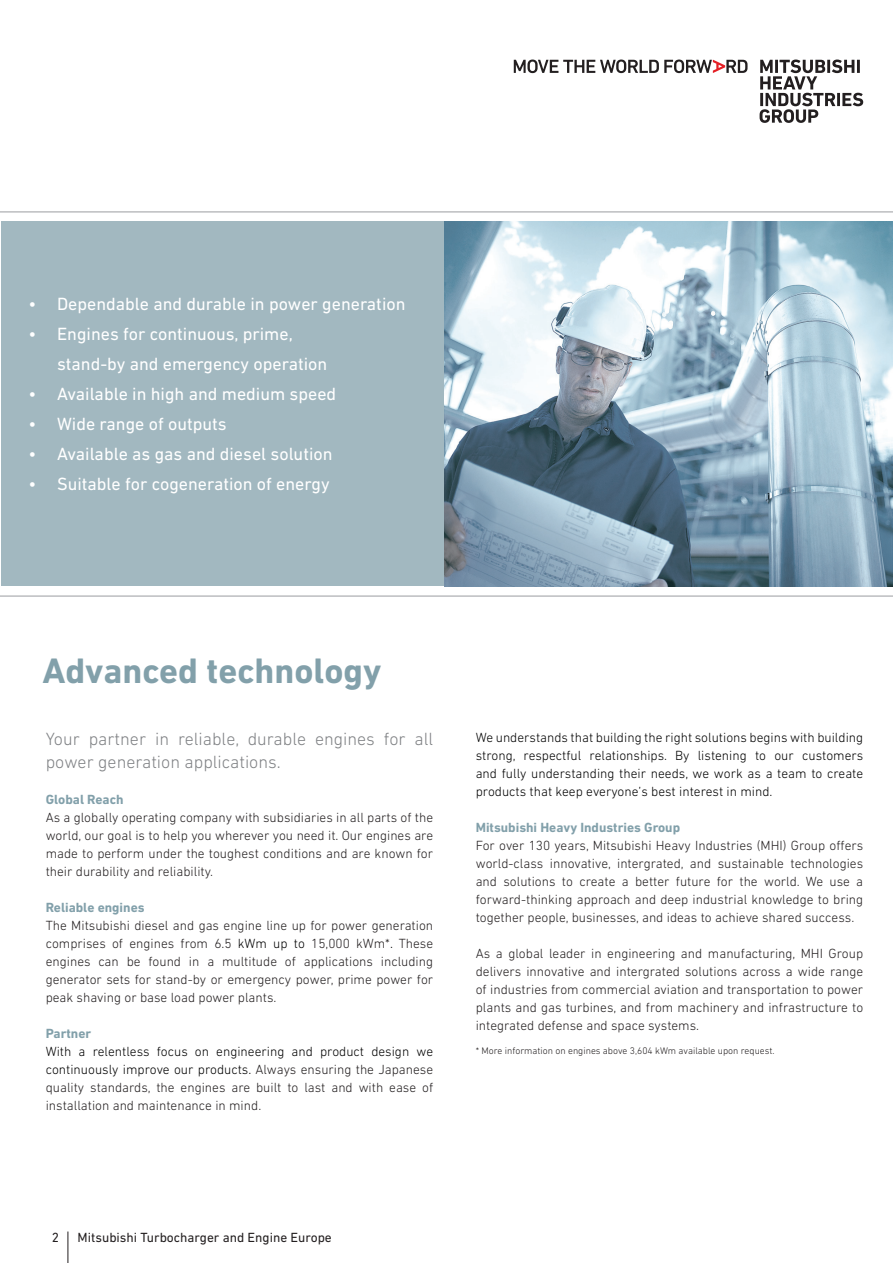
<style>
.page{position:relative;width:893px;height:1263px;background:#fff}
.page>*{position:absolute;margin:0;border:0;box-sizing:border-box;transform-origin:0 0}
.t1{font:700 36px "DIN Next LT Pro";color:#82a0aa}
.t2{font:18px/30px "DIN Next LT Pro";color:#fff}
.t3{font:300 18px/22.5px "DIN Next LT Pro";color:#808285}
.t4{font:300 13.5px/18px "DIN Next LT Pro";color:#231f20;text-align:justify}
.t5{font:300 13.5px/18px "DIN Next LT Pro";color:#000;text-align:justify}
.t6{font:700 13.5px "DIN Next LT Pro";color:#82a0aa}
.t7{font:13.5px "DIN Next LT Pro";color:#231f20}
.t8{font:300 9.75px "DIN Next LT Pro";color:#231f20}
.s1{color:#000}
</style>
<div class="page">
<hr style="left:68px;top:1231px;width:1px;height:32px;background:#231f20">
<hr style="left:0;top:211px;width:893px;height:2px;background:#bcbdc0">
<hr style="left:0;top:595px;width:893px;height:2px;background:#bcbdc0">
<div style="left:1px;top:222px;width:445px;height:364px;background:#a2b8c0"></div>
<img style="left:445px;top:222px;width:448px;height:364px">
<svg style="left:760px;top:60px;width:103px;height:63px"></svg>
<svg style="left:514px;top:60px;width:234px;height:13px"></svg>
<p class="t2" style="left:29px;top:289px;width:378px">• Dependable and durable in power generation</p>
<p class="t2" style="left:57px;top:319px;width:272px;text-indent:-28px">• Engines for continuous, prime, stand-by and emergency operation</p>
<p class="t2" style="left:29px;top:379px;width:309px">• Available in high and medium speed</p>
<p class="t2" style="left:29px;top:409px;width:200px">• Wide range of outputs</p>
<p class="t2" style="left:29px;top:439px;width:305px">• Available as gas and diesel solution</p>
<p class="t2" style="left:29px;top:469px;width:303px">• Suitable for cogeneration of energy</p>
<p class="t1" style="left:43px;top:650px;width:340px">Advanced technology</p>
<p class="t3" style="left:46px;top:728px;width:389px">Your partner in reliable, durable engines for all power generation applications.</p>
<p class="t6" style="left:46px;top:791px;width:80px">Global Reach</p>
<p class="t4" style="left:46px;top:808px;width:389px">As a globally operating company with subsidiaries in all parts of the world, our goal is to help you wherever you need it. Our engines are made to perform under the toughest conditions and are known for their durability and reliability.</p>
<p class="t6" style="left:46px;top:899px;width:100px">Reliable engines</p>
<p class="t4" style="left:46px;top:916px;width:389px">The Mitsubishi diesel and gas engine line up for power generation comprises of engines from 6.5 <span class="s1">kWm up to</span> 15,000 kWm*<span class="s1">.</span> These engines can be found in a multitude of applications including generator sets for stand-by or emergency power, prime power for peak shaving or base load power plants.</p>
<p class="t6" style="left:46px;top:1025px;width:47px">Partner</p>
<p class="t4" style="left:46px;top:1042px;width:389px"><span class="s1">With a relentless focus on engineering and product design we continuously improve our products.</span> Always ensuring the Japanese quality standards, the engines are built to last and with ease of installation and maintenance in mind.</p>
<p class="t5" style="left:476px;top:728px;width:389px">We understands that building the right solutions begins with building strong, respectful relationships. By listening to our customers and fully understanding their needs, we work as a team to create products that keep everyone’s best interest in mind.</p>
<p class="t6" style="left:476px;top:819px;width:206px">Mitsubishi Heavy Industries Group</p>
<p class="t4" style="left:476px;top:836px;width:389px">For over 130 years, Mitsubishi Heavy Industries (MHI) Group offers world-class innovative, intergrated, and sustainable technologies and solutions to create a better future for the world. We use a forward-thinking approach and deep industrial knowledge to bring together people, businesses, and ideas to achieve shared success.</p>
<p class="t4" style="left:476px;top:944px;width:389px">As a global leader in engineering and manufacturing, MHI Group delivers innovative and intergrated solutions across a wide range of industries from commercial aviation and transportation to power plants and gas turbines, and from machinery and infrastructure to integrated defense and space systems.</p>
<p class="t8" style="left:476px;top:1045px;width:300px">* More information on engines above 3,604 kWm available upon request.</p>
<p class="t7" style="left:52px;top:1229px;width:9px">2</p>
<p class="t7" style="left:78px;top:1229px;width:256px">Mitsubishi Turbocharger and Engine Europe</p>
</div>
